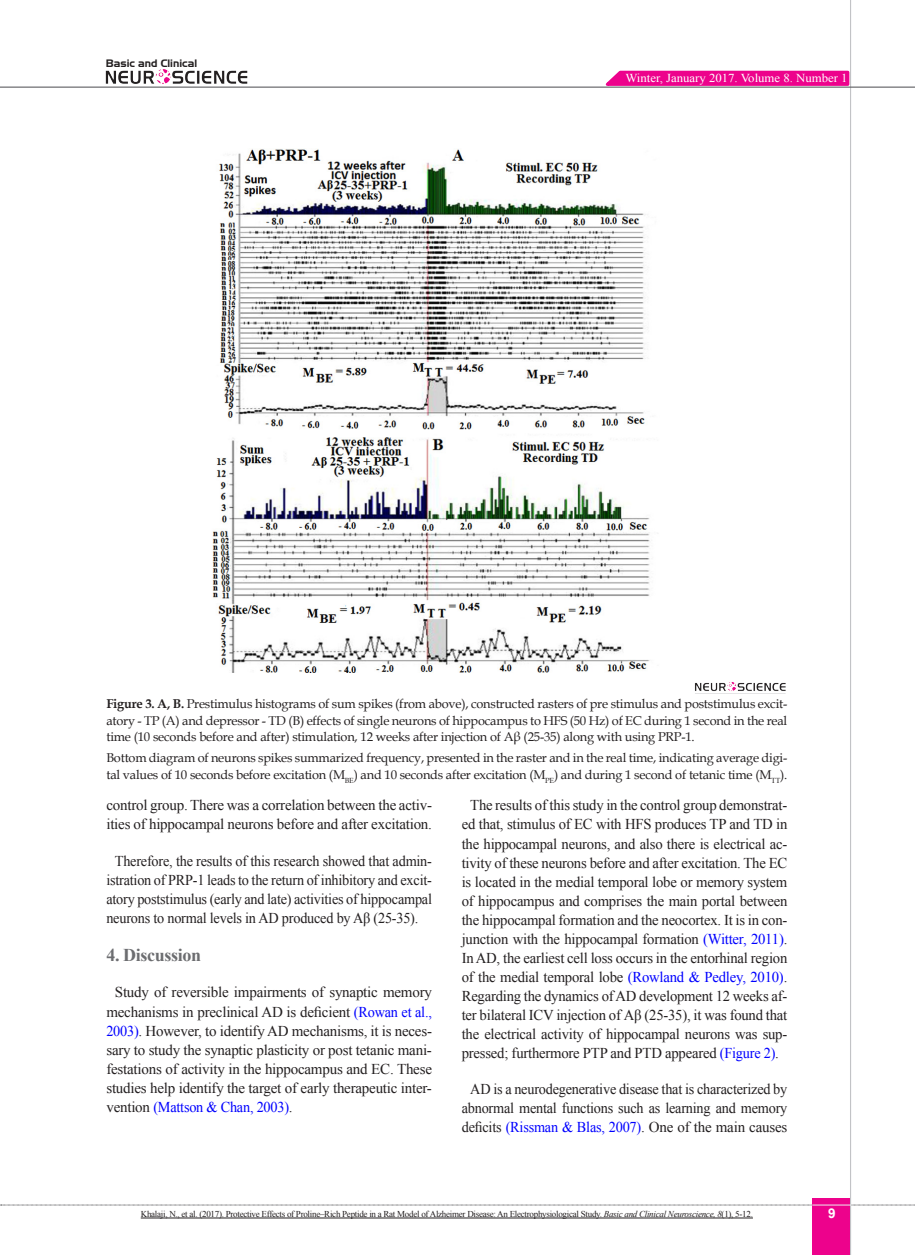
<style>
.page{position:relative;width:915px;height:1255px;background:#fff}
.page>*{position:absolute;margin:0;border:0;box-sizing:border-box;transform-origin:0 0}
.t1{font:700 18px "Times New Roman";letter-spacing:-.02em;color:#6c6d70}
.t2{font:15px/19px "Times New Roman";letter-spacing:-.015em;color:#231f20}
.t3{font:15px/19px "Times New Roman";letter-spacing:-.015em;color:#231f20;text-align:justify;scale:.95 1}
.t4{font:700 13.5px "Arial";color:#fff}
.t5{font:12.75px/16.5px "Book Antiqua";letter-spacing:-.015em;color:#231f20;text-align:justify}
.t6{font:12.15px "Times New Roman";color:#fff;scale:1.05 1}
.t7{font:10.5px "Aero Regular SWFTE";color:#231f20}
.t8{font:9px "Times New Roman";letter-spacing:-.03em;color:#231f20}
.s1{font-weight:700}
.s2{color:#00f}
.s3{font-style:italic}
</style>
<div class="page">
<svg style="left:1px;top:1204px;width:914px;height:1px"></svg>
<div style="left:812px;top:1198px;width:38px;height:56px;background:#ed028c"></div>
<hr style="left:849px;top:0;width:1px;height:1254px;background:#c2c3c6">
<hr style="left:0;top:87px;width:914px;height:1px;background:#5f5f62">
<hr style="left:812px;top:1204px;width:38px;height:1px;background:#ececee">
<img style="left:105px;top:69px;width:143px;height:15px">
<svg style="left:599px;top:69px;width:251px;height:18px;background:#ec319f"></svg>
<img style="left:212px;top:149px;width:438px;height:523px">
<img style="left:695px;top:682px;width:91px;height:12px">
<hr style="left:141px;top:1217px;width:611px;height:1px;background:#231f20">
<p class="t7" style="left:106px;top:57px;width:93px">Basic and Clinical</p>
<p class="t6" style="left:625px;top:70px;width:213px">Winter, January 2017. Volume 8. Number 1</p>
<p class="t5" style="left:106px;top:695px;width:682px"><span class="s1">Figure 3. A, B.</span> Prestimulus histograms of sum spikes (from above), constructed rasters of pre stimulus and poststimulus excit&shy;atory - TP (A) and depressor - TD (B) effects of single neurons of hippocampus to HFS (50 Hz) of EC during 1 second in the real time (10 seconds before and after) stimulation, 12 weeks after injection of Aβ (25-35) along with using PRP-1.</p>
<p class="t5" style="left:106px;top:749px;width:682px">Bottom diagram of neurons spikes summarized frequency, presented in the raster and in the real time, indicating average digi&shy;tal values of 10 seconds before excitation (M<sub>BE</sub>) and 10 seconds after excitation (M<sub>PE</sub>) and during 1 second of tetanic time (M<sub>TT</sub>).</p>
<p class="t2" style="left:106px;top:795px;width:327px">control group. There was a correlation between the activ&shy;ities of hippocampal neurons before and after excitation.</p>
<p class="t3" style="left:106px;top:850px;width:344px;text-indent:9px">Therefore, the results of this research showed that admin&shy;istration of PRP-1 leads to the return of inhibitory and excit&shy;atory poststimulus (early and late) activities of hippocampal neurons to normal levels in AD produced by Aβ (25-35).</p>
<p class="t1" style="left:106px;top:942px;width:96px">4. Discussion</p>
<p class="t2" style="left:106px;top:982px;width:327px;text-align:justify;text-indent:9px">Study of reversible impairments of synaptic memory mechanisms in preclinical AD is deficient <span class="s2">(Rowan et al., 2003)</span>. However, to identify AD mechanisms, it is neces&shy;sary to study the synaptic plasticity or post tetanic mani&shy;festations of activity in the hippocampus and EC. These studies help identify the target of early therapeutic inter&shy;vention <span class="s2">(Mattson &amp; Chan, 2003)</span>.</p>
<p class="t2" style="left:461px;top:795px;width:327px;text-align:center">The results of this study in the control group demonstrat&shy;ed that, stimulus of EC with HFS produces TP and TD in the hippocampal neurons, and also there is electrical ac&shy;tivity of these neurons before and after excitation. The EC is located in the medial temporal lobe or memory system of hippocampus and comprises the main portal between the hippocampal formation and the neocortex. It is in con&shy;junction with the hippocampal formation <span class="s2">(Witter, 2011)</span>.<br>In AD, the earliest cell loss occurs in the entorhinal region of the medial temporal lobe <span class="s2">(Rowland &amp; Pedley, 2010)</span>.<br>Regarding the dynamics of AD development 12 weeks af&shy;ter bilateral ICV injection of Аβ (25-35), it was found that the electrical activity of hippocampal neurons was sup&shy;pressed; furthermore PTP and PTD appeared <span class="s2">(Figure 2)</span>.</p>
<p class="t3" style="left:461px;top:1079px;width:344px;text-align:center">AD is a neurodegenerative disease that is characterized by abnormal mental functions such as learning and memory deficits <span class="s2">(Rissman &amp; Blas, 2007)</span>. One of the main causes</p>
<p class="t8" style="left:141px;top:1207px;width:613px">Khalaji, N., et al. (2017). Protective Effects of Proline–Rich Peptide in a Rat Model of Alzheimer Disease: An Electrophysiological Study. <span class="s3">Basic and Clinical Neuroscience, 8</span>(1), 5-12.</p>
<p class="t4" style="left:827px;top:1204px;width:9px">9</p>
</div>
